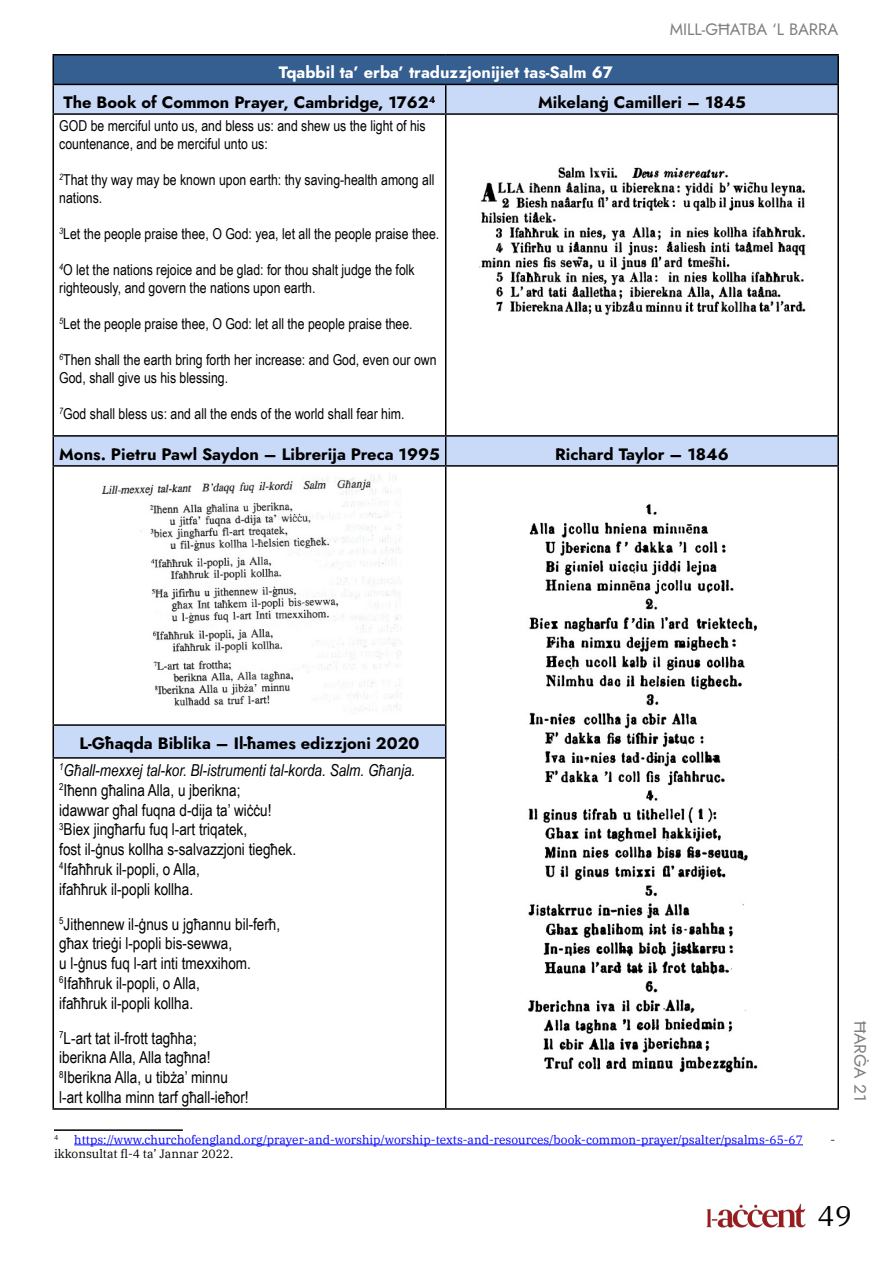
<style>
.page{position:relative;width:893px;height:1263px;background:#fff}
.page>*{position:absolute;margin:0;border:0;box-sizing:border-box;transform-origin:0 0}
.t1{font:28.5px "IBM Plex Serif";color:#000}
.t2{font:16.5px/19.8px "Arial Narrow";color:#000}
.t3{font:700 16.5px "Jost";color:#000}
.t4{font:700 16.5px/29.7px "Jost";color:#fff}
.t5{font:16.5px "Jost";color:#7e8083}
.t6{font:16.5px "Jost";color:#7e8083;scale:1.05 1}
.t7{font:15px/18px "Arial Narrow";color:#000}
.t8{font:12px "IBM Plex Serif";color:#00f}
.t9{font:12px "IBM Plex Serif";color:#000}
.t10{font:7.05px "IBM Plex Serif";color:#000}
.s1{color:#000}
.s2{font-style:italic}
</style>
<div class="page">
<img style="left:706px;top:1203px;width:100px;height:25px">
<div style="left:53px;top:55px;width:785px;height:29px;background:#365f91"></div>
<svg style="left:54px;top:85px;width:783px;height:673px"></svg>
<hr style="left:52px;top:54px;width:394px;height:2px;background:#000">
<hr style="left:52px;top:56px;width:2px;height:28px;background:#000">
<hr style="left:446px;top:54px;width:393px;height:2px;background:#000">
<hr style="left:837px;top:56px;width:2px;height:28px;background:#000">
<hr style="left:52px;top:84px;width:394px;height:1px;background:#000">
<hr style="left:52px;top:85px;width:2px;height:28px;background:#000">
<hr style="left:446px;top:84px;width:393px;height:1px;background:#000">
<svg style="left:445px;top:85px;width:1px;height:28px"></svg>
<hr style="left:837px;top:85px;width:2px;height:28px;background:#000">
<hr style="left:52px;top:113px;width:394px;height:2px;background:#000">
<hr style="left:52px;top:115px;width:2px;height:320px;background:#000">
<hr style="left:446px;top:113px;width:393px;height:2px;background:#000">
<hr style="left:445px;top:115px;width:1px;height:320px;background:#000">
<hr style="left:837px;top:115px;width:2px;height:320px;background:#000">
<hr style="left:52px;top:435px;width:394px;height:2px;background:#000">
<hr style="left:52px;top:437px;width:2px;height:28px;background:#000">
<hr style="left:446px;top:435px;width:393px;height:2px;background:#000">
<svg style="left:445px;top:437px;width:1px;height:28px"></svg>
<hr style="left:837px;top:437px;width:2px;height:28px;background:#000">
<hr style="left:52px;top:465px;width:394px;height:2px;background:#000">
<hr style="left:52px;top:467px;width:2px;height:257px;background:#000">
<hr style="left:446px;top:465px;width:393px;height:2px;background:#000">
<hr style="left:445px;top:467px;width:1px;height:257px;background:#000">
<hr style="left:837px;top:467px;width:2px;height:258px;background:#000">
<hr style="left:52px;top:724px;width:394px;height:2px;background:#000">
<hr style="left:52px;top:726px;width:2px;height:31px;background:#000">
<hr style="left:52px;top:757px;width:394px;height:2px;background:#000">
<hr style="left:52px;top:759px;width:2px;height:349px;background:#000">
<hr style="left:445px;top:759px;width:1px;height:349px;background:#000">
<hr style="left:837px;top:758px;width:2px;height:350px;background:#000">
<hr style="left:52px;top:1108px;width:394px;height:2px;background:#000">
<hr style="left:446px;top:1108px;width:393px;height:2px;background:#000">
<hr style="left:445px;top:726px;width:1px;height:31px;background:#000">
<hr style="left:837px;top:725px;width:2px;height:33px;background:#000">
<img style="left:517px;top:490px;width:273px;height:583px">
<img style="left:84px;top:472px;width:318px;height:243px">
<img style="left:468px;top:165px;width:355px;height:151px">
<hr style="left:74px;top:1144px;width:729px;height:1px;background:#00f">
<hr style="left:54px;top:1129px;width:129px;height:2px;background:#000">
<p class="t5" style="left:670px;top:18px;width:170px">MILL-GĦATBA ‘L BARRA</p>
<p class="t4" style="left:64px;top:58px;width:551px;text-indent:215px">Tqabbil ta’ erba’ traduzzjonijiet tas-Salm 67<br><span class="s1">The Book of Common Prayer, Cambridge, 1762</span><sup>4</sup></p>
<p class="t3" style="left:538px;top:91px;width:209px">Mikelanġ Camilleri – 1845</p>
<p class="t7" style="left:59px;top:116px;width:368px">GOD be merciful unto us, and bless us: and shew us the light of his countenance, and be merciful unto us:</p>
<p class="t7" style="left:59px;top:170px;width:377px"><sup>2</sup>That thy way may be known upon earth: thy saving-health among all nations.</p>
<p class="t7" style="left:59px;top:224px;width:382px"><sup>3</sup>Let the people praise thee, O God: yea, let all the people praise thee.</p>
<p class="t7" style="left:59px;top:260px;width:357px"><sup>4</sup>O let the nations rejoice and be glad: for thou shalt judge the folk righteously, and govern the nations upon earth.</p>
<p class="t7" style="left:59px;top:314px;width:355px"><sup>5</sup>Let the people praise thee, O God: let all the people praise thee.</p>
<p class="t7" style="left:59px;top:350px;width:379px"><sup>6</sup>Then shall the earth bring forth her increase: and God, even our own<br>God, shall give us his blessing.</p>
<p class="t7" style="left:59px;top:404px;width:347px"><sup>7</sup>God shall bless us: and all the ends of the world shall fear him.</p>
<p class="t3" style="left:59px;top:442px;width:382px">Mons. Pietru Pawl Saydon – Librerija Preca 1995</p>
<p class="t3" style="left:555px;top:442px;width:175px">Richard Taylor – 1846</p>
<p class="t3" style="left:80px;top:732px;width:341px">L-Għaqda Biblika – Il-ħames edizzjoni 2020</p>
<p class="t2" style="left:59px;top:760px;width:358px"><sup>1</sup><span class="s2">Għall-mexxej tal-kor. Bl-istrumenti tal-korda. Salm. Għanja.<br></span><sup>2</sup>Iħenn għalina Alla, u jberikna;<br>idawwar għal fuqna d-dija ta’ wiċċu!<br><sup>3</sup>Biex jingħarfu fuq l-art triqatek,<br>fost il-ġnus kollha s-salvazzjoni tiegħek.<br><sup>4</sup>Ifaħħruk il-popli, o Alla,<br>ifaħħruk il-popli kollha.</p>
<p class="t2" style="left:59px;top:913px;width:222px"><sup>5</sup>Jithennew il-ġnus u jgħannu bil-ferħ, għax trieġi l-popli bis-sewwa,<br>u l-ġnus fuq l-art inti tmexxihom.<br><sup>6</sup>Ifaħħruk il-popli, o Alla,<br>ifaħħruk il-popli kollha.</p>
<p class="t2" style="left:59px;top:1027px;width:191px"><sup>7</sup>L-art tat il-frott tagħha;<br>iberikna Alla, Alla tagħna!<br><sup>8</sup>Iberikna Alla, u tibża’ minnu l-art kollha minn tarf għall-ieħor!</p>
<p class="t10" style="left:54px;top:1132px;width:6px">4</p>
<p class="t8" style="left:74px;top:1130px;width:730px">https://www.churchofengland.org/prayer-and-worship/worship-texts-and-resources/book-common-prayer/psalter/psalms-65-67</p>
<p class="t9" style="left:830px;top:1130px;width:6px">-</p>
<p class="t9" style="left:54px;top:1145px;width:181px">ikkonsultat fl-4 ta’ Jannar 2022.</p>
<p class="t6" style="left:871px;top:1021px;width:78px;rotate:90deg">ĦARĠA 21</p>
<h1 class="t1" style="left:818px;top:1194px;width:36px">49</h1>
</div>
